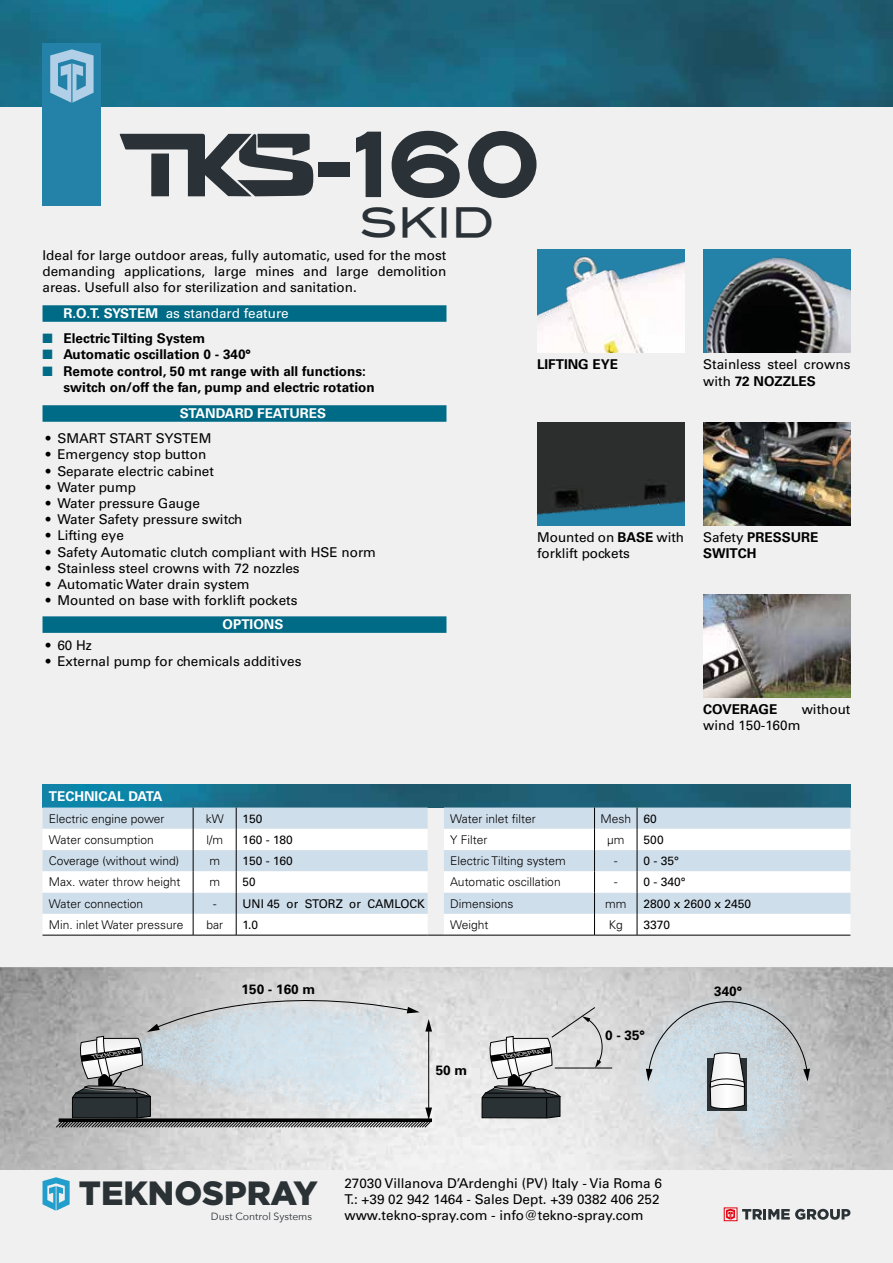
<style>
.page{position:relative;width:893px;height:1263px;background:#f0f0f0}
.page>*{position:absolute;margin:0;border:0;box-sizing:border-box;transform-origin:0 0}
.t1{font:82.8px "Blair Md ITCTT Medium";color:#2b3237}
.t2{font:81.3px "Blair Md ITCTT Medium";color:#2b3237}
.t3{font:40.5px "Blair Md ITCTT Medium";color:#2b3237}
.t4{font:900 33.6px "Gotham";color:#2a3236}
.t5{font:13.5px/16.2px "Univers LT Std";color:#000}
.t6{font:700 13.5px/16.2px "Univers LT Std";color:#000}
.t7{font:700 13.5px "Univers LT Std";color:#fff}
.t8{font:13.5px "Univers LT Std";color:#fff}
.t9{font:300 12px "Univers LT Std";color:#000}
.t10{font:12px "Univers LT Std";color:#000}
.t11{font:10.35px "Avenir Next";color:#2a3236}
.t12{font:italic 5.55px "Arial";color:#fff;scale:1.16 1}
.s1{font-weight:700}
.s2{color:#006b86}
.s3{font-weight:400}
.s4{font-weight:300}
</style>
<div class="page">
<img style="left:0;top:967px;width:893px;height:202px">
<img style="left:0;top:0;width:893px;height:106px">
<div style="left:43px;top:43px;width:58px;height:162px;background:#2482a9"></div>
<svg style="left:50px;top:49px;width:44px;height:54px"></svg>
<svg style="left:43px;top:1177px;width:27px;height:33px"></svg>
<svg style="left:742px;top:1209px;width:108px;height:11px"></svg>
<svg style="left:726px;top:1209px;width:9px;height:10px"></svg>
<div style="left:724px;top:1207px;width:13px;height:14px;border:1px solid #e30613"></div>
<img style="left:537px;top:250px;width:147px;height:103px">
<img style="left:703px;top:250px;width:147px;height:103px">
<img style="left:703px;top:594px;width:147px;height:103px">
<img style="left:537px;top:422px;width:147px;height:103px">
<img style="left:703px;top:422px;width:147px;height:103px">
<img style="left:630px;top:987px;width:189px;height:178px">
<img style="left:76px;top:981px;width:406px;height:186px">
<hr style="left:555px;top:1068px;width:57px;height:1px;background:#000">
<svg style="left:646px;top:1001px;width:164px;height:147px;background:#c8cfd3"></svg>
<svg style="left:55px;top:985px;width:377px;height:143px;background:#bbc0c4"></svg>
<svg style="left:481px;top:1006px;width:122px;height:112px"></svg>
<div style="left:43px;top:305px;width:403px;height:17px;background:#006b86"></div>
<div style="left:43px;top:405px;width:403px;height:17px;background:#006b86"></div>
<div style="left:43px;top:616px;width:403px;height:17px;background:#006b86"></div>
<img style="left:43px;top:784px;width:807px;height:23px">
<svg style="left:43px;top:807px;width:807px;height:22px;background:#cbdbe8"></svg>
<svg style="left:43px;top:829px;width:807px;height:106px;fill:#fff"></svg>
<svg style="left:193px;top:807px;width:1px;height:128px"></svg>
<svg style="left:236px;top:807px;width:1px;height:128px"></svg>
<svg style="left:594px;top:807px;width:1px;height:128px"></svg>
<svg style="left:637px;top:807px;width:1px;height:128px"></svg>
<hr style="left:43px;top:935px;width:150px;height:1px;background:#000">
<hr style="left:193px;top:935px;width:43px;height:1px;background:#000">
<hr style="left:236px;top:935px;width:192px;height:1px;background:#000">
<svg style="left:428px;top:935px;width:16px;height:1px"></svg>
<hr style="left:444px;top:935px;width:150px;height:1px;background:#000">
<hr style="left:594px;top:935px;width:43px;height:1px;background:#000">
<hr style="left:637px;top:935px;width:213px;height:1px;background:#000">
<div style="left:318px;top:163px;width:32px;height:14px;background:#2b3237"></div>
<svg style="left:356px;top:130px;width:181px;height:68px"></svg>
<svg style="left:119px;top:134px;width:195px;height:62px"></svg>
<h1 class="t1" style="left:356px;top:97px;width:186px">160</h1>
<h3 class="t3" style="left:360px;top:189px;width:136px">SKID</h3>
<h2 class="t2" style="left:353px;top:98px;width:143px">40</h2>
<p class="t5" style="left:43px;top:247px;width:405px;text-align:justify">Ideal for large outdoor areas, fully automatic, used for the most demanding applications, large mines and large demolition areas. Usefull also for sterilization and sanitation.</p>
<p class="t8" style="left:64px;top:305px;width:227px"><span class="s1">R.O.T. SYSTEM</span> as standard feature</p>
<p class="t6" style="left:43px;top:330px;width:164px"><span class="s2">■</span> Electric Tilting System</p>
<p class="t6" style="left:43px;top:347px;width:210px"><span class="s2">■</span> Automatic oscillation 0 - 340°</p>
<p class="t6" style="left:64px;top:363px;width:313px;text-indent:-21px"><span class="s2">■</span> Remote control, 50 mt range with all functions: switch on/off the fan, pump and electric rotation</p>
<p class="t7" style="left:180px;top:405px;width:148px">STANDARD FEATURES</p>
<p class="t5" style="left:46px;top:430px;width:167px">• SMART START SYSTEM</p>
<p class="t5" style="left:46px;top:447px;width:162px">• Emergency stop button</p>
<p class="t5" style="left:46px;top:463px;width:170px">• Separate electric cabinet</p>
<p class="t5" style="left:46px;top:479px;width:92px">• Water pump</p>
<p class="t5" style="left:46px;top:495px;width:156px">• Water pressure Gauge</p>
<p class="t5" style="left:46px;top:511px;width:198px">• Water Safety pressure switch</p>
<p class="t5" style="left:46px;top:528px;width:79px">• Lifting eye</p>
<p class="t5" style="left:46px;top:544px;width:332px">• Safety Automatic clutch compliant with HSE norm</p>
<p class="t5" style="left:46px;top:560px;width:255px">• Stainless steel crowns with 72 nozzles</p>
<p class="t5" style="left:46px;top:576px;width:205px">• Automatic Water drain system</p>
<p class="t5" style="left:46px;top:592px;width:253px">• Mounted on base with forklift pockets</p>
<p class="t7" style="left:223px;top:616px;width:62px">OPTIONS</p>
<p class="t5" style="left:46px;top:637px;width:47px">• 60 Hz</p>
<p class="t5" style="left:46px;top:653px;width:257px">• External pump for chemicals additives</p>
<p class="t6" style="left:537px;top:357px;width:83px">LIFTING EYE</p>
<p class="t5" style="left:703px;top:357px;width:149px">Stainless steel crowns with <span class="s1">72 NOZZLES</span></p>
<p class="t5" style="left:537px;top:529px;width:149px">Mounted on <span class="s1">BASE</span> with forklift pockets</p>
<p class="t6" style="left:703px;top:529px;width:117px"><span class="s3">Safety</span> PRESSURE<br>SWITCH</p>
<p class="t6" style="left:703px;top:701px;width:75px">COVERAGE</p>
<p class="t5" style="left:802px;top:701px;width:50px">without</p>
<p class="t5" style="left:703px;top:717px;width:99px">wind 150-160m</p>
<p class="t7" style="left:49px;top:788px;width:115px">TECHNICAL DATA</p>
<p class="t9" style="left:49px;top:811px;width:117px">Electric engine power</p>
<p class="t9" style="left:206px;top:811px;width:19px">kW</p>
<p class="t10" style="left:243px;top:811px;width:21px">150</p>
<p class="t9" style="left:450px;top:811px;width:87px">Water inlet filter</p>
<p class="t9" style="left:600px;top:811px;width:58px">Mesh <span class="s3">60</span></p>
<p class="t9" style="left:49px;top:832px;width:106px">Water consumption</p>
<p class="t9" style="left:206px;top:832px;width:18px">l/m</p>
<p class="t10" style="left:243px;top:832px;width:52px">160 - 180</p>
<p class="t9" style="left:450px;top:832px;width:39px">Y Filter</p>
<p class="t9" style="left:607px;top:832px;width:19px">μm</p>
<p class="t10" style="left:643px;top:832px;width:22px">500</p>
<p class="t9" style="left:49px;top:853px;width:132px">Coverage (without wind)</p>
<p class="t9" style="left:209px;top:853px;width:12px">m</p>
<p class="t10" style="left:243px;top:854px;width:52px">150 - 160</p>
<p class="t9" style="left:450px;top:853px;width:117px">Electric Tilting system</p>
<p class="t10" style="left:614px;top:854px;width:66px"><span class="s4">-</span> 0 - 35°</p>
<p class="t9" style="left:49px;top:875px;width:133px">Max. water throw height</p>
<p class="t9" style="left:209px;top:875px;width:12px">m</p>
<p class="t10" style="left:243px;top:875px;width:14px">50</p>
<p class="t9" style="left:450px;top:875px;width:112px">Automatic oscillation</p>
<p class="t10" style="left:614px;top:875px;width:73px"><span class="s4">-</span> 0 - 340°</p>
<p class="t9" style="left:49px;top:896px;width:96px">Water connection</p>
<p class="t10" style="left:213px;top:896px;width:213px"><span class="s4">-</span> UNI 45 or STORZ or CAMLOCK</p>
<p class="t9" style="left:450px;top:896px;width:65px">Dimensions</p>
<p class="t9" style="left:605px;top:896px;width:23px">mm</p>
<p class="t10" style="left:643px;top:896px;width:109px">2800 x 2600 x 2450</p>
<p class="t9" style="left:49px;top:917px;width:136px">Min. inlet Water pressure</p>
<p class="t9" style="left:206px;top:917px;width:18px">bar</p>
<p class="t10" style="left:243px;top:917px;width:17px">1.0</p>
<p class="t9" style="left:450px;top:917px;width:40px">Weight</p>
<p class="t9" style="left:609px;top:917px;width:16px">Kg</p>
<p class="t10" style="left:643px;top:917px;width:28px">3370</p>
<p class="t6" style="left:242px;top:981px;width:75px">150 - 160 m</p>
<p class="t6" style="left:714px;top:983px;width:29px">340°</p>
<p class="t12" style="left:93px;top:1053px;width:39px;rotate:-8deg">TEKNOSPRAY</p>
<p class="t12" style="left:502px;top:1053px;width:39px;rotate:-8deg">TEKNOSPRAY</p>
<p class="t6" style="left:436px;top:1062px;width:33px">50 m</p>
<p class="t6" style="left:605px;top:1027px;width:41px">0 - 35°</p>
<h3 class="t4" style="left:79px;top:1173px;width:240px">TEKNOSPRAY</h3>
<p class="t11" style="left:211px;top:1207px;width:103px">Dust Control Systems</p>
<p class="t5" style="left:344px;top:1175px;width:319px">27030 Villanova D’Ardenghi (PV) Italy - Via Roma 6<br>T.: +39 02 942 1464 - Sales Dept. +39 0382 406 252 www.tekno-spray.com - info@tekno-spray.com</p>
</div>
